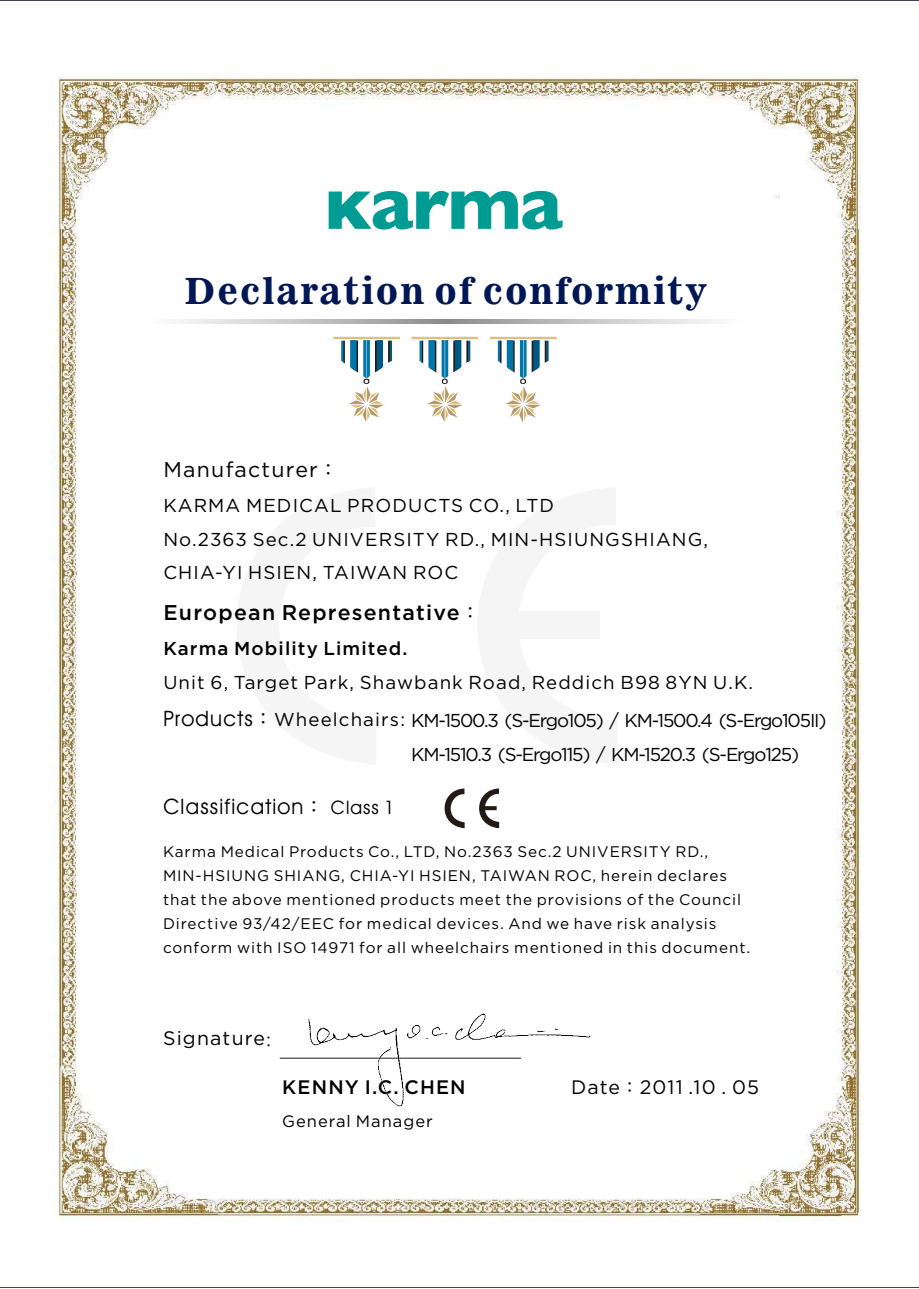
<style>
.page{position:relative;width:919px;height:1289px;background:#fff}
.page>*{position:absolute;margin:0;border:0;box-sizing:border-box;transform-origin:0 0}
.t1{font:36.15px "News 701 BT Bold A";letter-spacing:.055em;color:#001756}
.t2{font:500 21.3px "Gotham";letter-spacing:.06em;color:#000}
.t3{font:21.3px "Avant Garde IT Cby BT";letter-spacing:.055em;color:#000}
.t4{font:21.3px "Gotham";letter-spacing:.06em;color:#000}
.t5{font:21.3px "P Ming Li U";color:#000}
.t6{font:19.5px "Gotham";letter-spacing:.06em;color:#000}
.t7{font:500 19.5px "Gotham";letter-spacing:.06em;color:#000}
.t8{font:18.6px/33.6px "Gotham";letter-spacing:.06em;color:#000}
.t9{font:18.6px "Gotham";letter-spacing:-.065em;color:#000}
.t10{font:500 18.6px "Gotham";letter-spacing:.06em;color:#000}
.t11{font:16.5px "Gotham";letter-spacing:.06em;color:#000}
.t12{font:15.3px/23.9px "Gotham";letter-spacing:.06em;color:#000}
.s1{font-family:"P Ming Li U"}
.s2{font-family:"P Ming Li U";font-weight:400}
.s3{font-family:"Avant Garde IT Cby BT";font-size:21.3px}
.s4{font-size:18.6px}
</style>
<div class="page">
<img style="left:52px;top:76px;width:809px;height:1146px">
<svg style="left:488px;top:336px;width:69px;height:90px"></svg>
<svg style="left:410px;top:336px;width:69px;height:90px"></svg>
<svg style="left:332px;top:336px;width:69px;height:90px"></svg>
<svg style="left:448px;top:319px;width:298px;height:5px"></svg>
<svg style="left:144px;top:319px;width:304px;height:5px"></svg>
<svg style="left:185px;top:487px;width:432px;height:277px"></svg>
<svg style="left:437px;top:788px;width:62px;height:40px"></svg>
<hr style="left:280px;top:1057px;width:241px;height:1px;background:#231916">
<img style="left:308px;top:1009px;width:282px;height:97px">
<svg style="left:328px;top:191px;width:234px;height:38px"></svg>
<h1 class="t1" style="left:184px;top:276px;width:523px">Declaration of conformity</h1>
<h2 class="t4" style="left:163px;top:460px;width:177px">Manufacturer<span class="s1">：</span></h2>
<p class="t8" style="left:163px;top:489px;width:546px">KARMA MEDICAL PRODUCTS CO., LTD<br>No.2363 Sec.2 UNIVERSITY RD., MIN-HSIUNGSHIANG,<br>CHIA-YI HSIEN, TAIWAN ROC</p>
<h2 class="t2" style="left:163px;top:603px;width:319px">European Representative<span class="s2">：</span></h2>
<p class="t10" style="left:163px;top:640px;width:245px">Karma Mobility Limited.</p>
<p class="t8" style="left:163px;top:666px;width:591px">Unit 6, Target Park, Shawbank Road, Reddich B98 8YN U.K.</p>
<p class="t9" style="left:163px;top:712px;width:664px"><span class="s3">Products</span> Wheelchairs: KM-1500.3 (S-Ergo105) / KM-1500.4 (S-Ergo105II)</p>
<h2 class="t5" style="left:253px;top:709px;width:23px">：</h2>
<p class="t9" style="left:411px;top:746px;width:389px">KM-1510.3 (S-Ergo115) / KM-1520.3 (S-Ergo125)</p>
<h2 class="t3" style="left:163px;top:797px;width:233px">Classification<span class="s1">：</span> <span class="s4">Class 1</span></h2>
<p class="t12" style="left:163px;top:840px;width:588px">Karma Medical Products Co., LTD, No.2363 Sec.2 UNIVERSITY RD., MIN-HSIUNG SHIANG, CHIA-YI HSIEN, TAIWAN ROC, herein declares that the above mentioned products meet the provisions of the Council Directive 93/42/EEC for medical devices. And we have risk analysis conform with ISO 14971 for all wheelchairs mentioned in this document.</p>
<p class="t6" style="left:163px;top:1029px;width:110px">Signature<span class="s1">:</span></p>
<p class="t7" style="left:282px;top:1078px;width:185px">KENNY I.C. CHEN</p>
<p class="t6" style="left:571px;top:1078px;width:190px">Date<span class="s1">：</span>2011 .10 . 05</p>
<p class="t11" style="left:282px;top:1113px;width:152px">General Manager</p>
</div>
